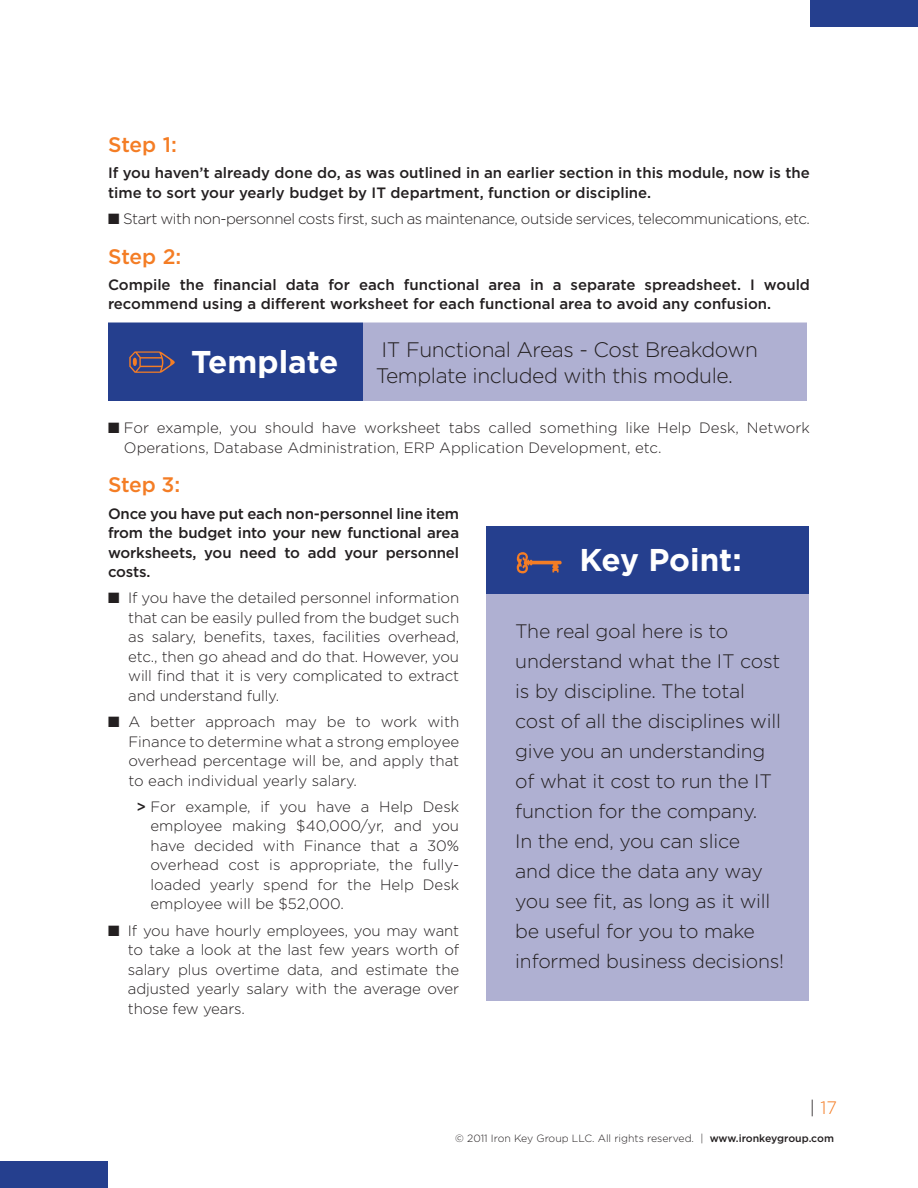
<style>
.page{position:relative;width:918px;height:1188px;background:#fff}
.page>*{position:absolute;margin:0;border:0;box-sizing:border-box;transform-origin:0 0}
.t1{font:700 31.5px "Gotham";color:#fff}
.t2{font:300 21px/25.5px "Gotham";letter-spacing:-.02em;color:#231f20}
.t3{font:500 21px "Gotham";letter-spacing:-.01em;color:#f47d25}
.t4{font:300 19.5px/30px "Gotham";letter-spacing:-.01em;color:#231f20}
.t5{font:300 18px "Gotham";color:#f47d25}
.t6{font:300 15px/19.5px "Gotham";letter-spacing:-.01em;color:#231f20;text-align:justify}
.t7{font:500 15px/19.5px "Gotham";color:#231f20}
.t8{font:300 15px "Gotham";letter-spacing:-.03em;color:#231f20}
.t9{font:300 10.5px "Gotham";color:#231f20}
.s1{color:#f47d25}
.s2{font-weight:500}
.s3{color:#231f20}
</style>
<div class="page">
<div style="left:0;top:1161px;width:108px;height:27px;background:#253f8e"></div>
<div style="left:810px;top:0;width:108px;height:27px;background:#253f8e"></div>
<div style="left:108px;top:322px;width:255px;height:79px;background:#253f8e"></div>
<div style="left:363px;top:322px;width:444px;height:79px;background:#afb0d2"></div>
<div style="left:106px;top:321px;width:702px;height:89px;border:2px solid #fff"></div>
<div style="left:486px;top:531px;width:323px;height:469px;background:#afb0d2"></div>
<div style="left:486px;top:526px;width:323px;height:68px;background:#253f8e"></div>
<h2 class="t3" style="left:108px;top:131px;width:70px">Step 1:</h2>
<p class="t7" style="left:108px;top:163px;width:703px">If you haven’t already done do, as was outlined in an earlier section in this module, now is the time to sort your yearly budget by IT department, function or discipline.</p>
<p class="t8" style="left:108px;top:209px;width:703px">■ Start with non-personnel costs first, such as maintenance, outside services, telecommunications, etc.</p>
<h2 class="t3" style="left:108px;top:242px;width:75px">Step 2:</h2>
<p class="t7" style="left:108px;top:275px;width:704px">Compile the financial data for each functional area in a separate spreadsheet. I would recommend using a different worksheet for each functional area to avoid any confusion.</p>
<h1 class="t1" style="left:128px;top:340px;width:213px"><span class="s1">✏</span> Template</h1>
<h2 class="t2" style="left:376px;top:336px;width:384px">IT Functional Areas - Cost Breakdown<br>Template included with this module.</h2>
<p class="t6" style="left:124px;top:418px;width:688px;text-indent:-16px">■ For example, you should have worksheet tabs called something like Help Desk, Network<br>Operations, Database Administration, ERP Application Development, etc.</p>
<h2 class="t3" style="left:108px;top:471px;width:74px">Step 3:</h2>
<p class="t7" style="left:108px;top:503px;width:353px;text-align:justify">Once you have put each non-personnel line item from the budget into your new functional area worksheets, you need to add your personnel costs.</p>
<p class="t6" style="left:128px;top:588px;width:332px;text-indent:-20px">■ If you have the detailed personnel information that can be easily pulled from the budget such as salary, benefits, taxes, facilities overhead, etc., then go ahead and do that. However, you will find that it is very complicated to extract and understand fully.</p>
<p class="t6" style="left:128px;top:712px;width:332px;text-indent:-20px">■ A better approach may be to work with Finance to determine what a strong employee overhead percentage will be, and apply that to each individual yearly salary.</p>
<p class="t6" style="left:151px;top:796px;width:310px;text-indent:-14px"><span class="s2">&gt;</span> For example, if you have a Help Desk employee making $40,000/yr, and you have decided with Finance that a 30% overhead cost is appropriate, the fully&shy;loaded yearly spend for the Help Desk employee will be $52,000.</p>
<p class="t6" style="left:128px;top:920px;width:333px;text-indent:-20px">■ If you have hourly employees, you may want to take a look at the last few years worth of salary plus overtime data, and estimate the adjusted yearly salary with the average over those few years.</p>
<h1 class="t1" style="left:579px;top:539px;width:164px">Key Point:</h1>
<p class="t4" style="left:515px;top:616px;width:270px">The real goal here is to understand what the IT cost is by discipline. The total cost of all the disciplines will give you an understanding of what it cost to run the IT function for the company.<br>In the end, you can slice<br>and dice the data any way you see fit, as long as it will be useful for you to make informed business decisions!</p>
<p class="t5" style="left:810px;top:1096px;width:29px"><span class="s3">|</span> 17</p>
<p class="t9" style="left:455px;top:1132px;width:380px">© 2011 Iron Key Group LLC. All rights reserved. | <span class="s2">www.ironkeygroup.com</span></p>
</div>
